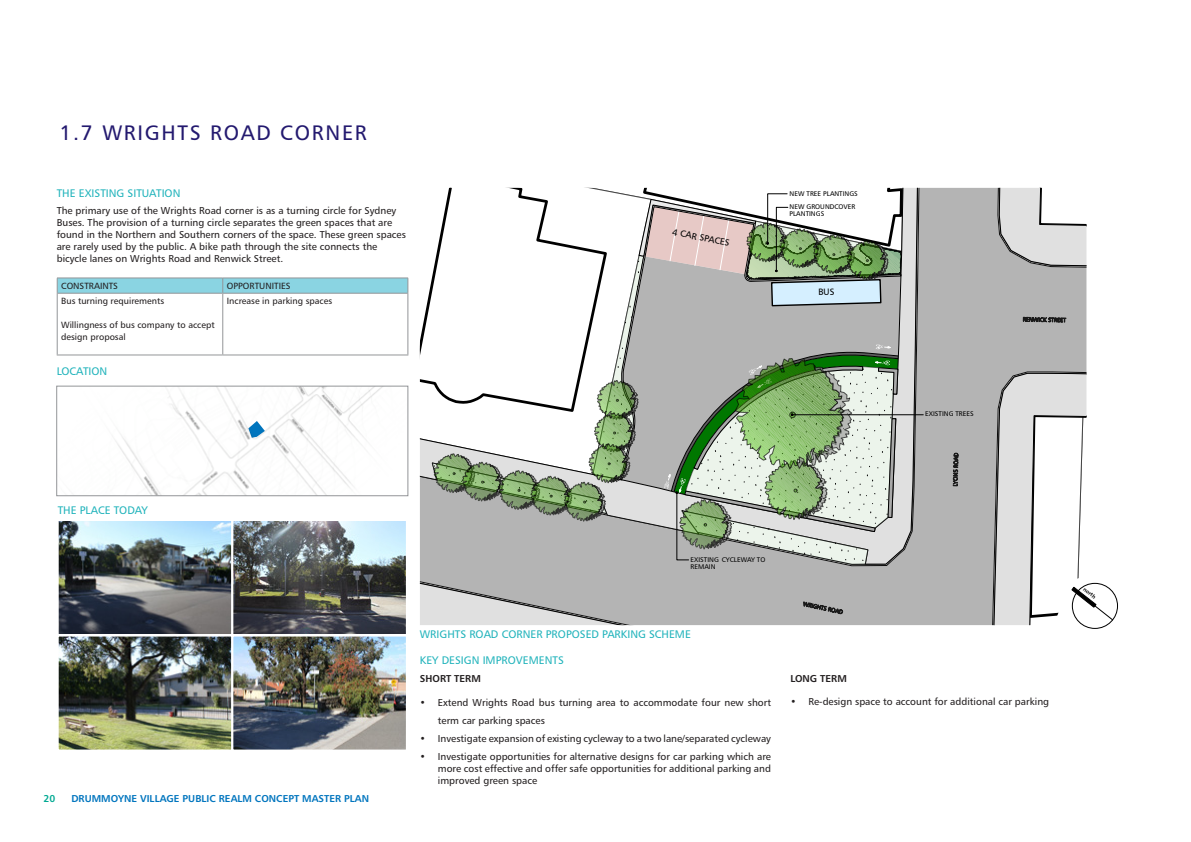
<style>
.page{position:relative;width:1191px;height:842px;background:#fff}
.page>*{position:absolute;margin:0;border:0;box-sizing:border-box;transform-origin:0 0}
.t1{font:21px "Humanist 777 BT Roman B";letter-spacing:.08em;color:#23196f}
.t2{font:11px "Humanist 777 BT Roman B";color:#23b4bc}
.Body_copy_1{font:10px/12px "Humanist 777 BT Roman B";color:#231f20}
.t3{font:10px "Humanist 777 BT Bold B";color:#0075be}
.t4{font:10px "Humanist 777 BT Bold B";color:#231f20}
.t5{font:10px "Humanist 777 BT Bold B";color:#00a992}
.t6{font:9.1px "Humanist 777 BT Roman B";color:#000}
.Body_copy_1-2{font:9px/12px "Humanist 777 BT Roman B";color:#231f20}
.t7{font:6.8px/6.8px "Humanist 777 BT Roman B";color:#000}
.t8{font:5.4px "Humanist 777 BT Bold B";color:#000}
</style>
<div class="page">
<svg style="left:992px;top:372px;width:120px;height:255px"></svg>
<svg style="left:904px;top:188px;width:182px;height:437px;background:#c2c2c2"></svg>
<hr style="left:792px;top:415px;width:131px;height:1px;background:#000">
<hr style="left:57px;top:293px;width:166px;height:1px;background:#939598">
<hr style="left:57px;top:294px;width:1px;height:60px;background:#939598">
<hr style="left:57px;top:354px;width:166px;height:1px;background:#939598">
<hr style="left:223px;top:293px;width:185px;height:1px;background:#939598">
<hr style="left:222px;top:294px;width:1px;height:60px;background:#939598">
<hr style="left:407px;top:294px;width:1px;height:60px;background:#939598">
<hr style="left:223px;top:354px;width:185px;height:1px;background:#939598">
<svg style="left:57px;top:278px;width:351px;height:15px;background:#8ad0dd"></svg>
<img style="left:115px;top:388px;width:266px;height:106px">
<div style="left:56px;top:386px;width:352px;height:110px;border:1px solid #939598"></div>
<img style="left:60px;top:522px;width:345px;height:226px">
<div style="left:57px;top:519px;width:176px;height:117px;border:2px solid #fff"></div>
<div style="left:231px;top:519px;width:177px;height:117px;border:2px solid #fff"></div>
<div style="left:57px;top:634px;width:176px;height:117px;border:2px solid #fff"></div>
<div style="left:231px;top:634px;width:177px;height:117px;border:2px solid #fff"></div>
<svg style="left:248px;top:421px;width:17px;height:17px"></svg>
<svg style="left:420px;top:188px;width:484px;height:437px"></svg>
<p class="t1" style="left:59px;top:120px;width:309px">1.7 WRIGHTS ROAD CORNER</p>
<p class="t2" style="left:57px;top:186px;width:125px">THE EXISTING SITUATION</p>
<p class="Body_copy_1" style="left:57px;top:205px;width:351px">The primary use of the Wrights Road corner is as a turning circle for Sydney Buses. The provision of a turning circle separates the green spaces that are found in the Northern and Southern corners of the space. These green spaces are rarely used by the public. A bike path through the site connects the bicycle lanes on Wrights Road and Renwick Street.</p>
<p class="Body_copy_1-2" style="left:61px;top:280px;width:58px">CONSTRAINTS</p>
<p class="Body_copy_1-2" style="left:227px;top:280px;width:65px">OPPORTUNITIES</p>
<p class="Body_copy_1-2" style="left:61px;top:295px;width:104px">Bus turning requirements</p>
<p class="Body_copy_1-2" style="left:61px;top:318px;width:155px">Willingness of bus company to accept design proposal</p>
<p class="Body_copy_1-2" style="left:227px;top:295px;width:107px">Increase in parking spaces</p>
<p class="t2" style="left:57px;top:364px;width:52px">LOCATION</p>
<p class="t6" style="left:674px;top:226px;width:60px;rotate:12deg">4 CAR SPACES</p>
<p class="t7" style="left:789px;top:187px;width:70px;line-height:13.1px">NEW TREE PLANTINGS<br>NEW GROUNDCOVER</p>
<p class="t7" style="left:789px;top:211px;width:36px">PLANTINGS</p>
<p class="t7" style="left:925px;top:410px;width:50px">EXISTING TREES</p>
<p class="t2" style="left:58px;top:503px;width:92px">THE PLACE TODAY</p>
<p class="t5" style="left:43px;top:792px;width:13px">20</p>
<p class="t3" style="left:71px;top:792px;width:299px">DRUMMOYNE VILLAGE PUBLIC REALM CONCEPT MASTER PLAN</p>
<p class="t7" style="left:690px;top:557px;width:76px">EXISTING CYCLEWAY TO<br>REMAIN</p>
<p class="t2" style="left:420px;top:627px;width:272px">WRIGHTS ROAD CORNER PROPOSED PARKING SCHEME</p>
<p class="t2" style="left:420px;top:654px;width:145px">KEY DESIGN IMPROVEMENTS</p>
<p class="t4" style="left:420px;top:672px;width:62px">SHORT TERM</p>
<p class="Body_copy_1" style="left:438px;top:693px;width:335px;line-height:18px;text-indent:-18px">• Extend Wrights Road bus turning area to accommodate four new short term car parking spaces</p>
<p class="Body_copy_1" style="left:420px;top:732px;width:353px">• Investigate expansion of existing cycleway to a two lane/separated cycleway</p>
<p class="Body_copy_1" style="left:438px;top:750px;width:335px;text-align:justify;text-indent:-18px">• Investigate opportunities for alternative designs for car parking which are more cost effective and offer safe opportunities for additional parking and improved green space</p>
<p class="t4" style="left:790px;top:672px;width:58px">LONG TERM</p>
<p class="Body_copy_1" style="left:790px;top:695px;width:260px">• Re-design space to account for additional car parking</p>
<p class="t8" style="left:1086px;top:586px;width:16px;rotate:38deg">north</p>
</div>
